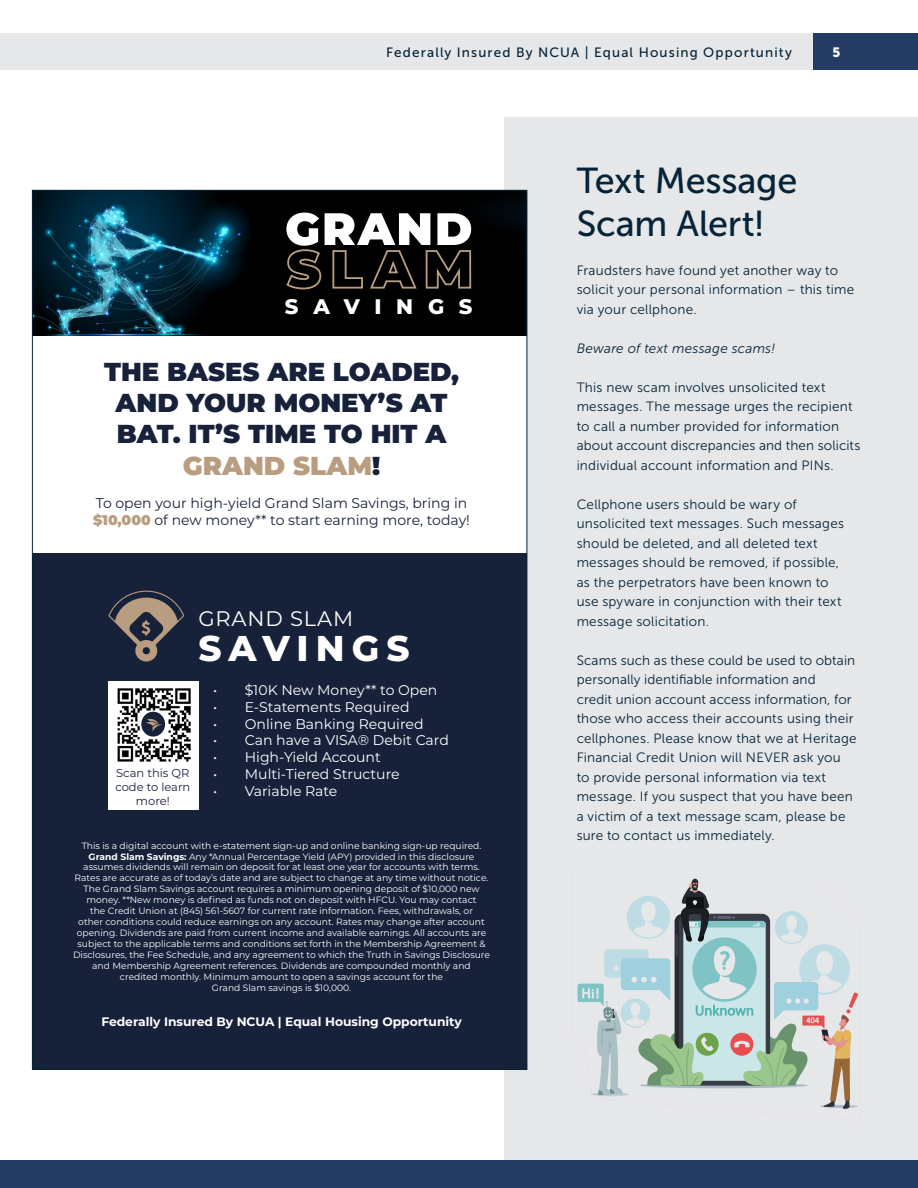
<style>
.page{position:relative;width:918px;height:1188px;background:#fff}
.page>*{position:absolute;margin:0;border:0;box-sizing:border-box;transform-origin:0 0}
.t1{font:36px/43.2px "Museo Sans 500";letter-spacing:-.005em;color:#052438}
.t2{font:800 35.85px "Montserrat";letter-spacing:.2em;color:#fff}
.t3{font:900 25.95px/31.2px "Montserrat";color:#17223a;text-align:center}
.t4{font:21px "Montserrat";letter-spacing:.04em;color:#fff}
.t5{font:800 21px "Montserrat";letter-spacing:.7em;color:#fff}
.t6{font:14.1px "Montserrat";color:#fff}
.t7{font:14.1px/16.8px "Montserrat";color:#17223a}
.t8{font:13.5px/19.5px "Museo Sans 300";letter-spacing:.015em;color:#052438}
.t9{font:13.5px "Museo Sans 500";letter-spacing:.085em;color:#052438}
.t10{font:italic 13.5px "Museo Sans 300";letter-spacing:.015em;color:#052438}
.t11{font:13.5px "Museo Sans 900";color:#fff}
.t12{font:700 12.3px "Montserrat";color:#fff}
.t13{font:11.55px/13.8px "Montserrat";color:#17223a;text-align:center}
.t14{font:9.15px/10.9px "Montserrat";color:#fff;text-align:center}
.s1{color:#b89d80}
.s2{font-weight:900;color:#b89d80}
.s3{font-weight:700}
</style>
<div class="page">
<div style="left:504px;top:117px;width:414px;height:1043px;background:#e6e7e9"></div>
<div style="left:812px;top:33px;width:106px;height:37px;background:#243c63"></div>
<div style="left:0;top:1160px;width:918px;height:28px;background:#243c63"></div>
<div style="left:0;top:33px;width:812px;height:37px;background:#e6e7e9"></div>
<svg style="left:577px;top:878px;width:282px;height:231px"></svg>
<div style="left:32px;top:190px;width:495px;height:879px;background:#fff"></div>
<img style="left:34px;top:192px;width:234px;height:144px">
<div style="left:268px;top:192px;width:257px;height:144px;background:#000"></div>
<svg style="left:285px;top:213px;width:187px;height:77px"></svg>
<div style="left:32px;top:553px;width:495px;height:516px;background:#17223a"></div>
<svg style="left:108px;top:591px;width:76px;height:71px"></svg>
<div style="left:108px;top:681px;width:90px;height:129px;background:#fff"></div>
<img style="left:117px;top:688px;width:74px;height:74px">
<div style="left:141px;top:712px;width:24px;height:25px;background:#17223a;border-radius:50%"></div>
<svg style="left:145px;top:719px;width:17px;height:13px"></svg>
<p class="t9" style="left:386px;top:45px;width:407px">Federally Insured By NCUA | Equal Housing Opportunity</p>
<p class="t11" style="left:832px;top:45px;width:9px">5</p>
<p class="t5" style="left:285px;top:291px;width:189px">SAVINGS</p>
<p class="t3" style="left:104px;top:355px;width:356px">THE BASES ARE LOADED,<br>AND YOUR MONEY’S AT<br>BAT. IT’S TIME TO HIT A<br><span class="s1">GRAND SLAM</span>!</p>
<p class="t7" style="left:93px;top:494px;width:378px">To open your high-yield Grand Slam Savings, bring in <span class="s2">$10,000</span> of new money** to start earning more, today!</p>
<p class="t13" style="left:115px;top:766px;width:76px">Scan this QR code to learn more!</p>
<p class="t4" style="left:198px;top:604px;width:156px">GRAND SLAM</p>
<p class="t2" style="left:198px;top:622px;width:213px">SAVINGS</p>
<p class="t6" style="left:213px;top:680px;width:226px">• $10K New Money** to Open</p>
<p class="t6" style="left:213px;top:697px;width:198px">• E-Statements Required</p>
<p class="t6" style="left:213px;top:714px;width:212px">• Online Banking Required</p>
<p class="t6" style="left:213px;top:731px;width:237px">• Can have a VISA® Debit Card</p>
<p class="t6" style="left:213px;top:748px;width:169px">• High-Yield Account</p>
<p class="t6" style="left:213px;top:764px;width:188px">• Multi-Tiered Structure</p>
<p class="t6" style="left:213px;top:781px;width:126px">• Variable Rate</p>
<p class="t14" style="left:73px;top:839px;width:419px">This is a digital account with e-statement sign-up and online banking sign-up required.<br><span class="s3">Grand Slam Savings:</span> Any *Annual Percentage Yield (APY) provided in this disclosure assumes dividends will remain on deposit for at least one year for accounts with terms.<br>Rates are accurate as of today’s date and are subject to change at any time without notice.<br>The Grand Slam Savings account requires a minimum opening deposit of $10,000 new money. **New money is defined as funds not on deposit with HFCU. You may contact<br>the Credit Union at (845) 561-5607 for current rate information. Fees, withdrawals, or<br>other conditions could reduce earnings on any account. Rates may change after account opening. Dividends are paid from current income and available earnings. All accounts are subject to the applicable terms and conditions set forth in the Membership Agreement &amp; Disclosures, the Fee Schedule, and any agreement to which the Truth in Savings Disclosure and Membership Agreement references. Dividends are compounded monthly and credited monthly. Minimum amount to open a savings account for the<br>Grand Slam savings is $10,000.</p>
<p class="t12" style="left:101px;top:1013px;width:362px">Federally Insured By NCUA | Equal Housing Opportunity</p>
<p class="t1" style="left:577px;top:159px;width:222px">Text Message<br>Scam Alert!</p>
<p class="t8" style="left:577px;top:260px;width:279px">Fraudsters have found yet another way to solicit your personal information – this time via your cellphone.</p>
<p class="t10" style="left:577px;top:341px;width:200px">Beware of text message scams!</p>
<p class="t8" style="left:577px;top:377px;width:285px">This new scam involves unsolicited text messages. The message urges the recipient to call a number provided for information about account discrepancies and then solicits individual account information and PINs.</p>
<p class="t8" style="left:577px;top:494px;width:269px">Cellphone users should be wary of unsolicited text messages. Such messages should be deleted, and all deleted text messages should be removed, if possible, as the perpetrators have been known to use spyware in conjunction with their text message solicitation.</p>
<p class="t8" style="left:577px;top:650px;width:282px">Scams such as these could be used to obtain personally identifiable information and<br>credit union account access information, for those who access their accounts using their cellphones. Please know that we at Heritage Financial Credit Union will NEVER ask you to provide personal information via text message. If you suspect that you have been a victim of a text message scam, please be sure to contact us immediately.</p>
</div>
